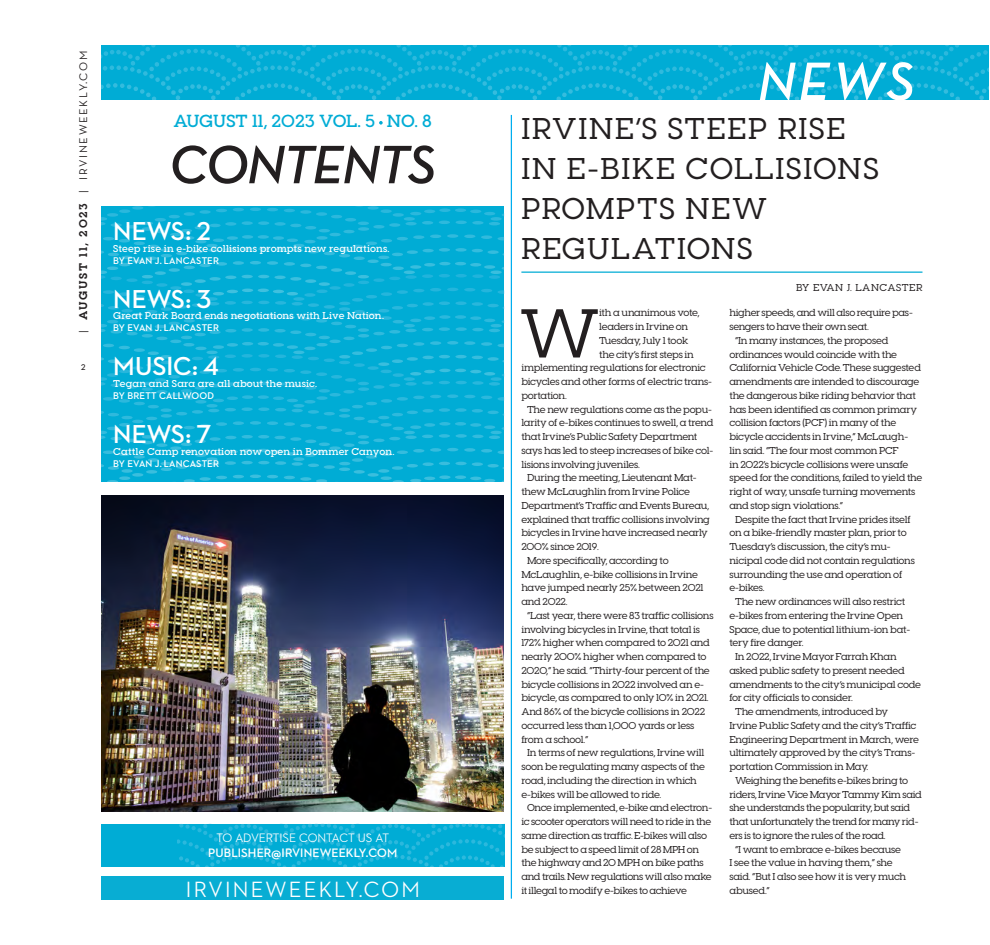
<style>
.page{position:relative;width:990px;height:945px;background:#fff}
.page>*{position:absolute;margin:0;border:0;box-sizing:border-box;transform-origin:0 0}
.Drop_cap{font:500 68.88px "Visby Slab CF";color:#231f20}
.t1{font:italic 600 55px "Neutraface Text TT";letter-spacing:-.03em;color:#231f20}
.t2{font:italic 600 55px "Neutraface Text TT";color:#fff}
.Head1_Irvine{font:500 30px/40px "Visby Slab CF";letter-spacing:.06em;color:#231f20}
.toc_tease_section{font:700 26.38px "Neutraface 2 Display";letter-spacing:-.005em;color:#fff}
.t3{font:500 22.5px "Neutraface 2 Display";letter-spacing:.1em;color:#fff}
.t4{font:600 17.5px "Visby Slab CF";letter-spacing:-.005em;color:#00acd5}
.toc_tease_section-2{font:700 12.5px "Neutraface 2 Display";letter-spacing:.005em;color:#fff}
.toc_tease_section-3{font:500 12.5px "Neutraface 2 Display";letter-spacing:-.01em;color:#fff}
.t5{font:11.25px "Neutraface Text TT";letter-spacing:.15em;color:#231f20}
.body1{font:500 10px/13.8px "Visby Slab CF";letter-spacing:-.03em;color:#231f20}
.Drop_cap-2{font:500 10px "Visby Slab CF";letter-spacing:-.035em;color:#231f20}
.Byline_Irvine{font:500 10px "Visby Slab CF";letter-spacing:.06em;color:#231f20}
.toc_tease_section-4{font:600 9.88px "Visby Slab CF";letter-spacing:.005em;color:#fff}
.toc_tease_section-5{font:700 9.88px "Neutraface 2 Display";letter-spacing:.01em;color:#fff}
.s1{font-family:"Visby Slab CF";font-weight:700}
</style>
<div class="page">
<svg style="left:101px;top:206px;width:403px;height:275px;background:#07aed6"></svg>
<svg style="left:379px;top:121px;width:4px;height:4px"></svg>
<div style="left:101px;top:877px;width:403px;height:23px;background:#08add3"></div>
<div style="left:101px;top:824px;width:403px;height:42px;background:#00acd5"></div>
<svg style="left:178px;top:824px;width:326px;height:42px"></svg>
<img style="left:101px;top:495px;width:403px;height:316px">
<hr style="left:521px;top:272px;width:401px;height:1px;background:#00acd5">
<hr style="left:511px;top:115px;width:1px;height:784px;background:#00aeef">
<svg style="left:101px;top:45px;width:888px;height:54px;background:#07aed6"></svg>
<p class="t5" style="left:76px;top:333px;width:284px;rotate:-90deg">| <span class="s1">AUGUST 11, 2023</span> | IRVINEWEEKLY.COM</p>
<p class="t5" style="left:81px;top:359px;width:6px">2</p>
<p class="t4" style="left:174px;top:110px;width:260px">AUGUST 11, 2023 VOL. 5 NO. 8</p>
<p class="t1" style="left:169px;top:130px;width:269px">CONTENTS</p>
<p class="toc_tease_section" style="left:113px;top:216px;width:99px">NEWS: 2</p>
<p class="toc_tease_section-4" style="left:113px;top:242px;width:278px">Steep rise in e-bike collisions prompts new regulations.</p>
<p class="toc_tease_section-5" style="left:113px;top:255px;width:107px">BY EVAN J. LANCASTER</p>
<p class="toc_tease_section" style="left:113px;top:284px;width:99px">NEWS: 3</p>
<p class="toc_tease_section-4" style="left:113px;top:310px;width:272px">Great Park Board ends negotiations with Live Nation.</p>
<p class="toc_tease_section-5" style="left:113px;top:322px;width:107px">BY EVAN J. LANCASTER</p>
<p class="toc_tease_section" style="left:113px;top:351px;width:107px">MUSIC: 4</p>
<p class="toc_tease_section-4" style="left:113px;top:377px;width:205px">Tegan and Sara are all about the music.</p>
<p class="toc_tease_section-5" style="left:113px;top:390px;width:102px">BY BRETT CALLWOOD</p>
<p class="toc_tease_section" style="left:113px;top:419px;width:100px">NEWS: 7</p>
<p class="toc_tease_section-4" style="left:113px;top:445px;width:284px">Cattle Camp renovation now open in Bommer Canyon.</p>
<p class="toc_tease_section-5" style="left:113px;top:458px;width:107px">BY EVAN J. LANCASTER</p>
<p class="toc_tease_section-3" style="left:216px;top:831px;width:174px">TO ADVERTISE CONTACT US AT</p>
<p class="toc_tease_section-2" style="left:208px;top:846px;width:191px">PUBLISHER@IRVINEWEEKLY.COM</p>
<p class="t3" style="left:186px;top:877px;width:235px">IRVINEWEEKLY.COM</p>
<p class="t2" style="left:758px;top:47px;width:159px">NEWS</p>
<p class="Head1_Irvine" style="left:522px;top:109px;width:359px">IRVINE’S STEEP RISE<br>IN E-BIKE COLLISIONS<br>PROMPTS NEW<br>REGULATIONS</p>
<p class="Byline_Irvine" style="left:796px;top:281px;width:128px">BY EVAN J. LANCASTER</p>
<p class="Drop_cap" style="left:519px;top:292px;width:82px">W</p>
<p class="Drop_cap-2" style="left:599px;top:307px;width:102px">ith a unanimous vote,</p>
<p class="body1" style="left:729px;top:306px;width:185px">higher speeds, and will also require pas&shy;sengers to have their own seat.</p>
<p class="body1" style="left:729px;top:333px;width:194px;text-indent:6px">“In many instances, the proposed ordinances would coincide with the California Vehicle Code. These suggested amendments are intended to discourage the dangerous bike riding behavior that has been identified as common primary collision factors (PCF) in many of the bicycle accidents in Irvine,” McLaugh&shy;lin said. “The four most common PCF<br>in 2022’s bicycle collisions were unsafe speed for the conditions, failed to yield the right of way, unsafe turning movements and stop sign violations.”</p>
<p class="body1" style="left:729px;top:512px;width:187px;text-indent:6px">Despite the fact that Irvine prides itself on a bike-friendly master plan, prior to Tuesday’s discussion, the city’s mu&shy;nicipal code did not contain regulations surrounding the use and operation of e-bikes.</p>
<p class="body1" style="left:729px;top:595px;width:182px;text-indent:6px">The new ordinances will also restrict e-bikes from entering the Irvine Open Space, due to potential lithium-ion bat&shy;tery fire danger.</p>
<p class="body1" style="left:729px;top:650px;width:193px;text-indent:6px">In 2022, Irvine Mayor Farrah Khan asked public safety to present needed amendments to the city’s municipal code for city officials to consider.</p>
<p class="body1" style="left:729px;top:705px;width:191px;text-indent:6px">The amendments, introduced by<br>Irvine Public Safety and the city’s Traffic Engineering Department in March, were ultimately approved by the city’s Trans&shy;portation Commission in May.</p>
<p class="body1" style="left:729px;top:773px;width:194px;text-indent:6px">Weighing the benefits e-bikes bring to riders, Irvine Vice Mayor Tammy Kim said she understands the popularity, but said that unfortunately the trend for many rid&shy;ers is to ignore the rules of the road.</p>
<p class="body1" style="left:729px;top:842px;width:178px;text-indent:6px">“I want to embrace e-bikes because<br>I see the value in having them,” she said. “But I also see how it is very much abused.”</p>
<p class="Drop_cap-2" style="left:599px;top:320px;width:91px">leaders in Irvine on</p>
<p class="Drop_cap-2" style="left:599px;top:334px;width:91px">Tuesday, July 1 took</p>
<p class="Drop_cap-2" style="left:599px;top:348px;width:96px">the city’s first steps in</p>
<p class="Drop_cap-2" style="left:521px;top:362px;width:186px">implementing regulations for electronic</p>
<p class="Drop_cap-2" style="left:521px;top:375px;width:192px">bicycles and other forms of electric trans-</p>
<p class="Drop_cap-2" style="left:521px;top:389px;width:47px">portation.</p>
<p class="body1" style="left:521px;top:402px;width:194px;text-indent:6px">The new regulations come as the popu&shy;larity of e-bikes continues to swell, a trend that Irvine’s Public Safety Department says has led to steep increases of bike col&shy;lisions involving juveniles.</p>
<p class="body1" style="left:521px;top:471px;width:190px;text-indent:6px">During the meeting, Lieutenant Mat&shy;thew McLaughlin from Irvine Police Department’s Traffic and Events Bureau, explained that traffic collisions involving bicycles in Irvine have increased nearly 200% since 2019.</p>
<p class="body1" style="left:521px;top:553px;width:184px;text-indent:6px">More specifically, according to<br>McLaughlin, e-bike collisions in Irvine have jumped nearly 25% between 2021 and 2022.</p>
<p class="body1" style="left:521px;top:608px;width:194px;text-indent:6px">“Last year, there were 83 traffic collisions involving bicycles in Irvine, that total is 172% higher when compared to 2021 and nearly 200% higher when compared to 2020,” he said. “Thirty-four percent of the bicycle collisions in 2022 involved an e&shy;bicycle, as compared to only 10% in 2021.<br>And 86% of the bicycle collisions in 2022 occurred less than 1,000 yards or less from a school.”</p>
<p class="body1" style="left:521px;top:746px;width:185px;text-indent:6px">In terms of new regulations, Irvine will soon be regulating many aspects of the road, including the direction in which e-bikes will be allowed to ride.</p>
<p class="body1" style="left:521px;top:801px;width:192px;text-indent:6px">Once implemented, e-bike and electron&shy;ic scooter operators will need to ride in the same direction as traffic. E-bikes will also be subject to a speed limit of 28 MPH on the highway and 20 MPH on bike paths and trails. New regulations will also make it illegal to modify e-bikes to achieve</p>
</div>
